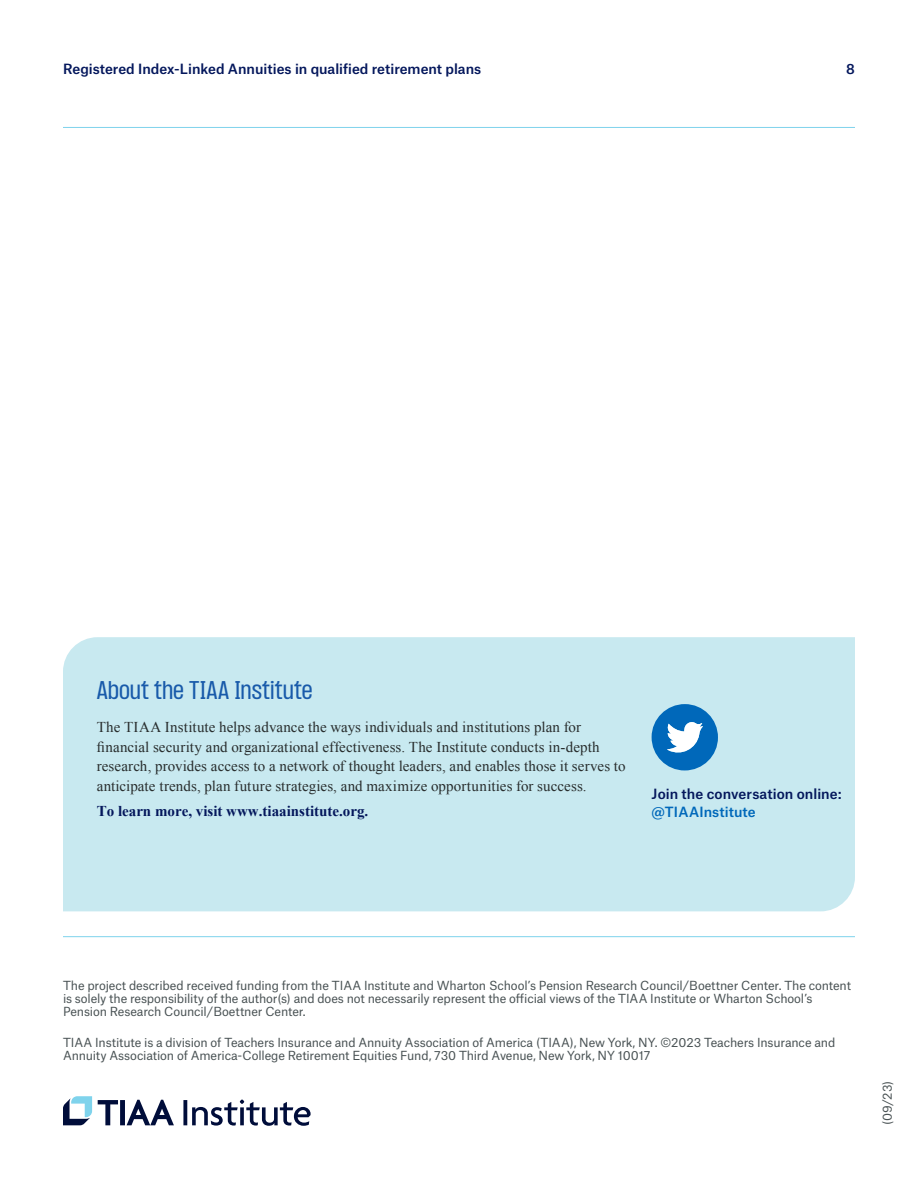
<style>
.page{position:relative;width:918px;height:1188px;background:#fff}
.page>*{position:absolute;margin:0;border:0;box-sizing:border-box;transform-origin:0 0}
.Blue_Subhead{font:condensed 22.5px "PP Formula";color:#185aaa}
.Body_Copy{font:15px/19.5px "Times New Roman";letter-spacing:.005em;color:#282d2d}
.Body_Copy-2{font:700 15px "Times New Roman";color:#04175c}
.t1{font:500 13.5px/18px "Atlas Grotesk";color:#04175c}
.t2{font:12px/12.8px "Atlas Grotesk";letter-spacing:-.015em;color:#485153}
.s1{color:#0068ba}
</style>
<div class="page">
<hr style="left:63px;top:127px;width:792px;height:1px;background:#7fd3ec">
<hr style="left:63px;top:936px;width:792px;height:1px;background:#7fd3ec">
<div style="left:63px;top:637px;width:792px;height:274px;background:#c8e9f0"></div>
<svg style="left:652px;top:704px;width:66px;height:67px;background:#539bd0"></svg>
<svg style="left:183px;top:1100px;width:128px;height:26px"></svg>
<svg style="left:98px;top:1100px;width:76px;height:25px"></svg>
<svg style="left:63px;top:1096px;width:29px;height:29px"></svg>
<p class="t1" style="left:63px;top:58px;width:420px">Registered Index-Linked Annuities in qualified retirement plans</p>
<p class="t1" style="left:846px;top:58px;width:10px">8</p>
<p class="Blue_Subhead" style="left:97px;top:677px;width:217px">About the TIAA Institute</p>
<p class="Body_Copy" style="left:97px;top:717px;width:531px">The TIAA Institute helps advance the ways individuals and institutions plan for financial security and organizational effectiveness. The Institute conducts in-depth research, provides access to a network of thought leaders, and enables those it serves to anticipate trends, plan future strategies, and maximize opportunities for success.</p>
<p class="Body_Copy-2" style="left:97px;top:801px;width:273px">To learn more, visit www.tiaainstitute.org.</p>
<p class="t1" style="left:652px;top:784px;width:192px">Join the conversation online: <span class="s1">@TIAAInstitute</span></p>
<p class="t2" style="left:63px;top:978px;width:790px">The project described received funding from the TIAA Institute and Wharton School’s Pension Research Council/Boettner Center. The content is solely the responsibility of the author(s) and does not necessarily represent the official views of the TIAA Institute or Wharton School’s<br>Pension Research Council/Boettner Center.</p>
<p class="t2" style="left:63px;top:1035px;width:774px">TIAA Institute is a division of Teachers Insurance and Annuity Association of America (TIAA), New York, NY. ©2023 Teachers Insurance and<br>Annuity Association of America-College Retirement Equities Fund, 730 Third Avenue, New York, NY 10017</p>
<p class="t2" style="left:880px;top:1125px;width:46px;rotate:-90deg">(09/23)</p>
</div>
